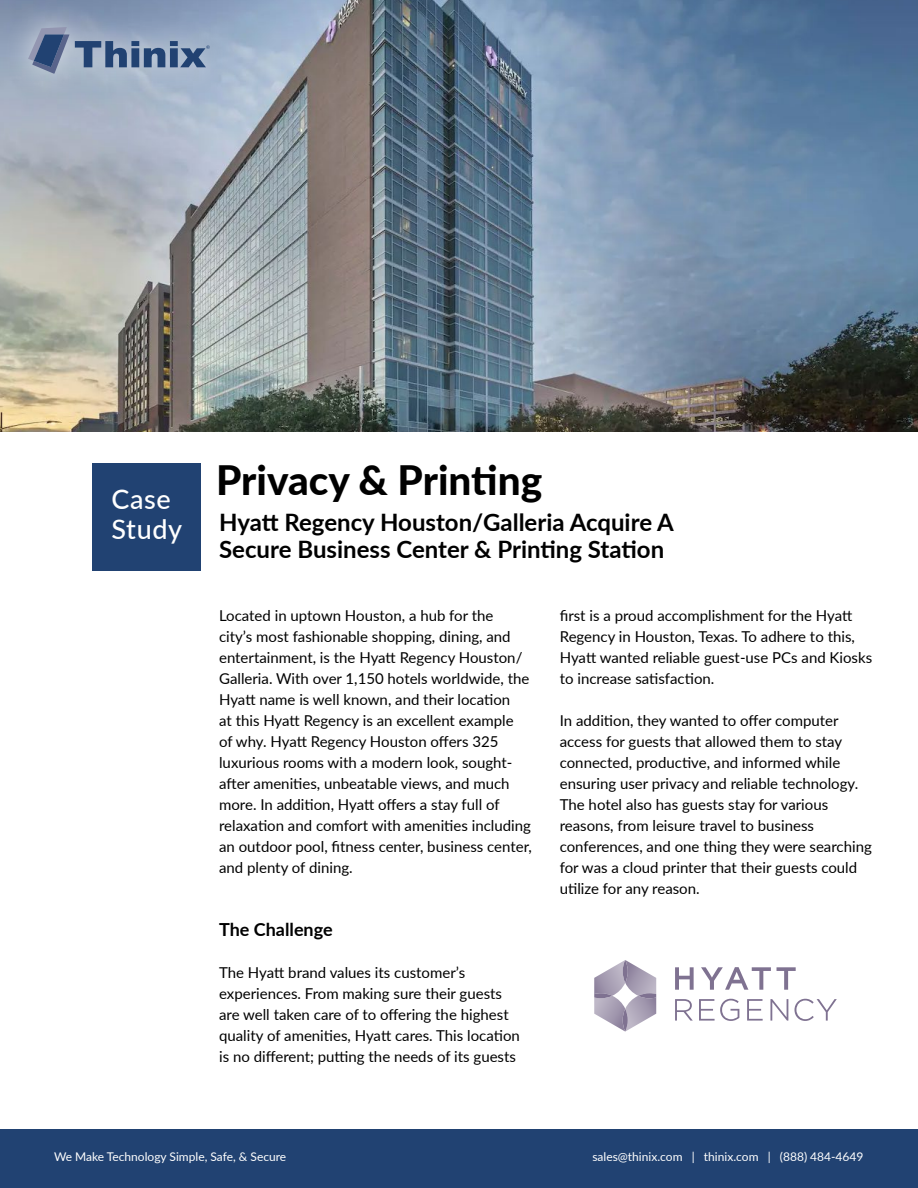
<style>
.page{position:relative;width:918px;height:1188px;background:#fff}
.page>*{position:absolute;margin:0;border:0;box-sizing:border-box;transform-origin:0 0}
.t1{font:800 40.5px "Lato";color:#000}
.t2{font:500 27px/30px "Lato";letter-spacing:.025em;color:#fff}
.t3{font:700 24px/27px "Lato";color:#000}
.t4{font:700 18px "Lato";color:#000}
.t5{font:15px/21px "Lato";color:#000}
.t6{font:12px "Lato";color:#fff}
.t7{font:700 2.55px "Arial";color:#214272}
</style>
<div class="page">
<img style="left:0;top:0;width:918px;height:432px">
<div style="left:93px;top:463px;width:108px;height:108px;background:#214272"></div>
<div style="left:0;top:0;width:235px;height:102px;background:#fff;opacity:.75"></div>
<svg style="left:28px;top:27px;width:41px;height:47px;background:#7182a1"></svg>
<svg style="left:75px;top:41px;width:135px;height:26px;background:#677fa0"></svg>
<div style="left:0;top:1130px;width:918px;height:58px;background:#214272"></div>
<svg style="left:594px;top:960px;width:62px;height:72px"></svg>
<svg style="left:675px;top:999px;width:18px;height:22px"></svg>
<svg style="left:699px;top:999px;width:40px;height:22px"></svg>
<svg style="left:747px;top:999px;width:16px;height:22px"></svg>
<svg style="left:770px;top:999px;width:18px;height:22px"></svg>
<svg style="left:794px;top:999px;width:43px;height:22px"></svg>
<svg style="left:675px;top:967px;width:19px;height:23px"></svg>
<svg style="left:777px;top:967px;width:19px;height:23px"></svg>
<svg style="left:701px;top:967px;width:70px;height:23px"></svg>
<p class="t7" style="left:207px;top:45px;width:3px">R</p>
<h2 class="t2" style="left:111px;top:483px;width:72px">Case<br>Study</h2>
<h1 class="t1" style="left:216px;top:450px;width:328px">Privacy &amp; Printing</h1>
<h3 class="t3" style="left:219px;top:507px;width:456px">Hyatt Regency Houston/Galleria Acquire A<br>Secure Business Center &amp; Printing Station</h3>
<p class="t5" style="left:219px;top:604px;width:314px">Located in uptown Houston, a hub for the<br>city’s most fashionable shopping, dining, and entertainment, is the Hyatt Regency Houston/ Galleria. With over 1,150 hotels worldwide, the Hyatt name is well known, and their location<br>at this Hyatt Regency is an excellent example<br>of why. Hyatt Regency Houston offers 325 luxurious rooms with a modern look, sought&shy;after amenities, unbeatable views, and much more. In addition, Hyatt offers a stay full of relaxation and comfort with amenities including an outdoor pool, fitness center, business center, and plenty of dining.</p>
<p class="t4" style="left:219px;top:916px;width:115px">The Challenge</p>
<p class="t5" style="left:219px;top:961px;width:302px">The Hyatt brand values its customer’s experiences. From making sure their guests are well taken care of to offering the highest quality of amenities, Hyatt cares. This location is no different; putting the needs of its guests</p>
<p class="t5" style="left:560px;top:604px;width:314px">first is a proud accomplishment for the Hyatt Regency in Houston, Texas. To adhere to this, Hyatt wanted reliable guest-use PCs and Kiosks to increase satisfaction.</p>
<p class="t5" style="left:560px;top:709px;width:314px">In addition, they wanted to offer computer access for guests that allowed them to stay connected, productive, and informed while ensuring user privacy and reliable technology.<br>The hotel also has guests stay for various reasons, from leisure travel to business conferences, and one thing they were searching for was a cloud printer that their guests could utilize for any reason.</p>
<p class="t6" style="left:54px;top:1148px;width:234px">We Make Technology Simple, Safe, &amp; Secure</p>
<p class="t6" style="left:592px;top:1148px;width:273px">sales@thinix.com | thinix.com | (888) 484-4649</p>
</div>
